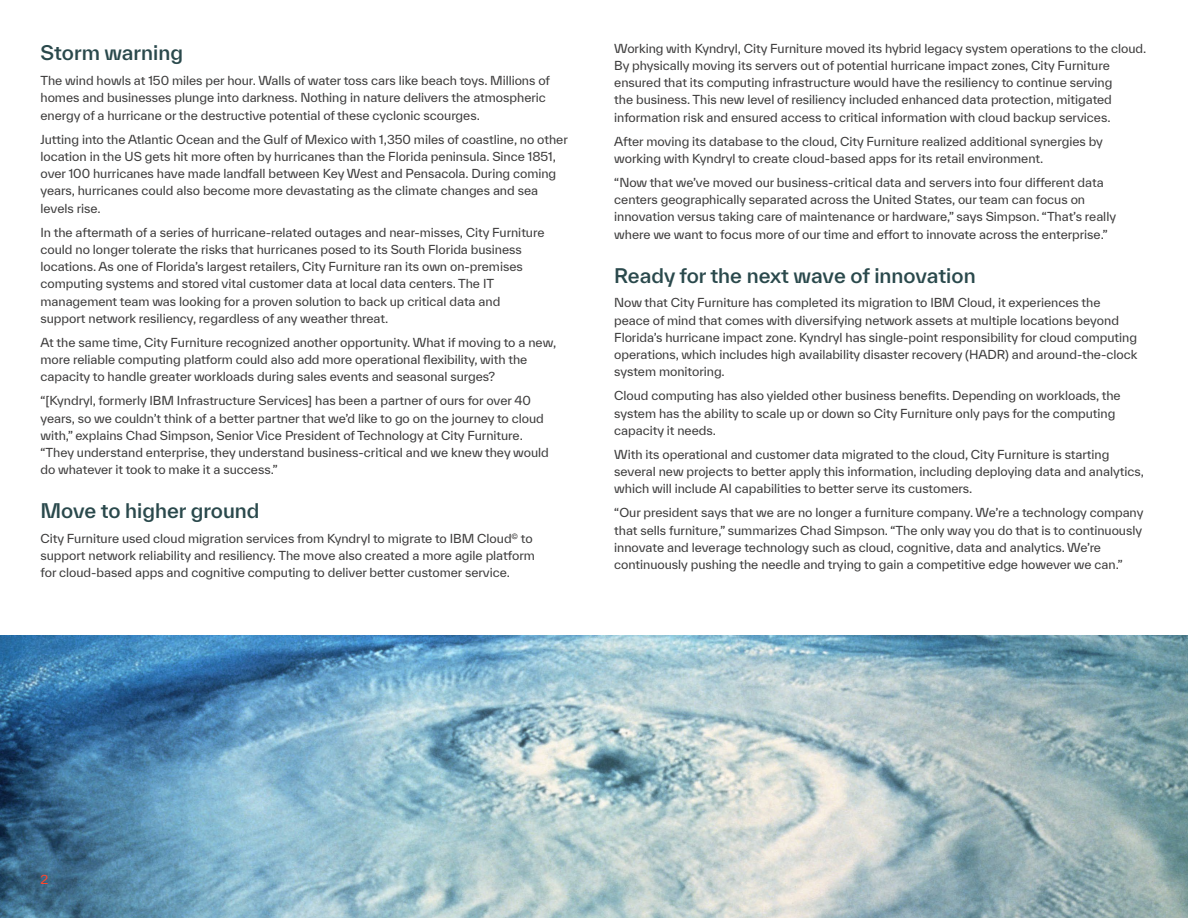
<style>
.page{position:relative;width:1188px;height:918px;background:#fff}
.page>*{position:absolute;margin:0;border:0;box-sizing:border-box;transform-origin:0 0}
.Section_header{font:500 19.5px "TWK Everett";color:#2a494c}
.Body_copy{font:12px/17.2px "TWK Everett";letter-spacing:-.005em;color:#3d3c3c}
.t1{font:12px "TWK Everett";color:#ff462d}
</style>
<div class="page">
<img style="left:0;top:635px;width:1188px;height:283px">
<p class="Section_header" style="left:40px;top:39px;width:144px">Storm warning</p>
<p class="Body_copy" style="left:40px;top:72px;width:511px">The wind howls at 150 miles per hour. Walls of water toss cars like beach toys. Millions of homes and businesses plunge into darkness. Nothing in nature delivers the atmospheric energy of a hurricane or the destructive potential of these cyclonic scourges.</p>
<p class="Body_copy" style="left:40px;top:130px;width:529px">Jutting into the Atlantic Ocean and the Gulf of Mexico with 1,350 miles of coastline, no other location in the US gets hit more often by hurricanes than the Florida peninsula. Since 1851, over 100 hurricanes have made landfall between Key West and Pensacola. During coming years, hurricanes could also become more devastating as the climate changes and sea levels rise.</p>
<p class="Body_copy" style="left:40px;top:223px;width:506px">In the aftermath of a series of hurricane-related outages and near-misses, City Furniture could no longer tolerate the risks that hurricanes posed to its South Florida business locations. As one of Florida’s largest retailers, City Furniture ran its own on-premises computing systems and stored vital customer data at local data centers. The IT management team was looking for a proven solution to back up critical data and support network resiliency, regardless of any weather threat.</p>
<p class="Body_copy" style="left:40px;top:333px;width:517px">At the same time, City Furniture recognized another opportunity. What if moving to a new, more reliable computing platform could also add more operational flexibility, with the capacity to handle greater workloads during sales events and seasonal surges?</p>
<p class="Body_copy" style="left:40px;top:392px;width:510px">“[Kyndryl, formerly IBM Infrastructure Services] has been a partner of ours for over 40 years, so we couldn’t think of a better partner that we’d like to go on the journey to cloud with,” explains Chad Simpson, Senior Vice President of Technology at City Furniture. “They understand enterprise, they understand business-critical and we knew they would do whatever it took to make it a success.”</p>
<p class="Section_header" style="left:40px;top:497px;width:221px">Move to higher ground</p>
<p class="Body_copy" style="left:40px;top:530px;width:496px">City Furniture used cloud migration services from Kyndryl to migrate to IBM Cloud<sup>©</sup> to support network reliability and resiliency. The move also created a more agile platform for cloud-based apps and cognitive computing to deliver better customer service.</p>
<p class="Body_copy" style="left:614px;top:39px;width:534px">Working with Kyndryl, City Furniture moved its hybrid legacy system operations to the cloud.<br>By physically moving its servers out of potential hurricane impact zones, City Furniture ensured that its computing infrastructure would have the resiliency to continue serving<br>the business. This new level of resiliency included enhanced data protection, mitigated information risk and ensured access to critical information with cloud backup services.</p>
<p class="Body_copy" style="left:614px;top:132px;width:490px">After moving its database to the cloud, City Furniture realized additional synergies by working with Kyndryl to create cloud-based apps for its retail environment.</p>
<p class="Body_copy" style="left:614px;top:174px;width:503px">“Now that we’ve moved our business-critical data and servers into four different data centers geographically separated across the United States, our team can focus on innovation versus taking care of maintenance or hardware,” says Simpson. “That’s really where we want to focus more of our time and effort to innovate across the enterprise.”</p>
<p class="Section_header" style="left:614px;top:261px;width:363px">Ready for the next wave of innovation</p>
<p class="Body_copy" style="left:614px;top:294px;width:525px">Now that City Furniture has completed its migration to IBM Cloud, it experiences the peace of mind that comes with diversifying network assets at multiple locations beyond Florida’s hurricane impact zone. Kyndryl has single-point responsibility for cloud computing operations, which includes high availability disaster recovery (HADR) and around-the-clock system monitoring.</p>
<p class="Body_copy" style="left:614px;top:387px;width:508px">Cloud computing has also yielded other business benefits. Depending on workloads, the system has the ability to scale up or down so City Furniture only pays for the computing capacity it needs.</p>
<p class="Body_copy" style="left:614px;top:446px;width:531px">With its operational and customer data migrated to the cloud, City Furniture is starting several new projects to better apply this information, including deploying data and analytics, which will include AI capabilities to better serve its customers.</p>
<p class="Body_copy" style="left:614px;top:504px;width:531px">“Our president says that we are no longer a furniture company. We’re a technology company that sells furniture,” summarizes Chad Simpson. “The only way you do that is to continuously innovate and leverage technology such as cloud, cognitive, data and analytics. We’re continuously pushing the needle and trying to gain a competitive edge however we can.”</p>
<p class="t1" style="left:40px;top:871px;width:9px">2</p>
</div>
